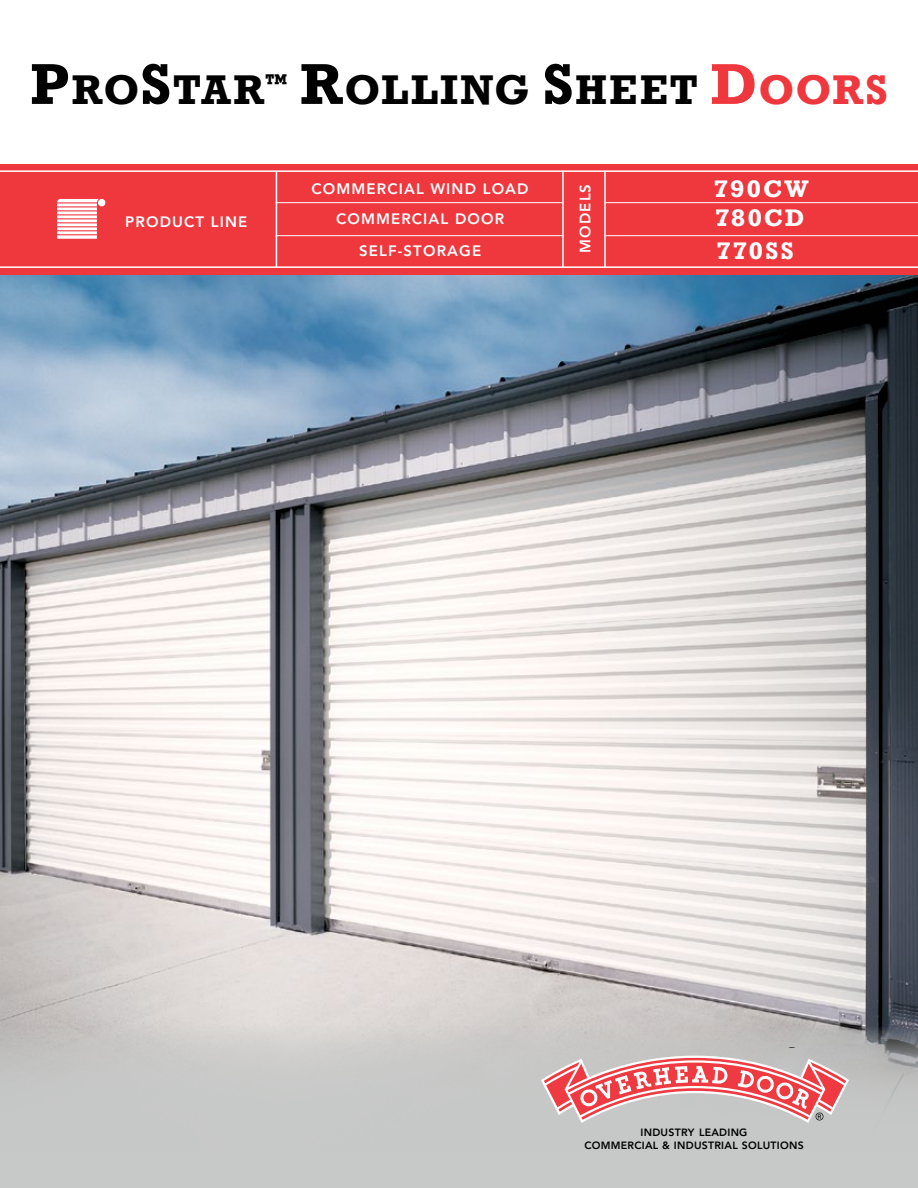
<style>
.page{position:relative;width:918px;height:1188px;background:#fff}
.page>*{position:absolute;margin:0;border:0;box-sizing:border-box;transform-origin:0 0}
.t1{font:700 39px "Rockwell";letter-spacing:.045em;color:#000}
.t2{font:700 22.5px "Rockwell";letter-spacing:.095em;color:#fff}
.t3{font:800 15px "Avenir LT Std";letter-spacing:.075em;color:#fff}
.t4{font:800 10.5px/13.5px "Avenir LT Std";letter-spacing:.025em;color:#000;text-align:center}
.s1{font-size:54px}
.s2{font-size:54px;color:#ef373e}
.s3{color:#ef373e}
</style>
<div class="page">
<img style="left:0;top:274px;width:918px;height:752px">
<div style="left:0;top:1026px;width:918px;height:162px;background:#c7c9c8"></div>
<svg style="left:541px;top:1056px;width:308px;height:67px"></svg>
<div style="left:0;top:164px;width:918px;height:110px;background:#ef373e"></div>
<hr style="left:0;top:266px;width:918px;height:2px;background:#fff">
<hr style="left:0;top:170px;width:918px;height:2px;background:#fff">
<hr style="left:276px;top:171px;width:1px;height:96px;background:#fff">
<hr style="left:604px;top:171px;width:2px;height:96px;background:#fff">
<hr style="left:562px;top:171px;width:2px;height:96px;background:#fff">
<hr style="left:276px;top:202px;width:286px;height:1px;background:#fff">
<hr style="left:606px;top:202px;width:312px;height:1px;background:#fff">
<svg style="left:57px;top:199px;width:42px;height:40px;background:#fac4c6"></svg>
<div style="left:98px;top:199px;width:7px;height:7px;background:#fff;border-radius:50%"></div>
<hr style="left:276px;top:235px;width:286px;height:1px;background:#fff">
<hr style="left:606px;top:235px;width:312px;height:1px;background:#fff">
<h1 class="t1" style="left:30px;top:64px;width:859px"><span class="s1">P</span>RO<span class="s1">S</span>TAR<sup>™</sup> <span class="s1">R</span>OLLING <span class="s1">S</span>HEET <span class="s2">D</span><span class="s3">OORS</span></h1>
<p class="t3" style="left:125px;top:213px;width:124px">PRODUCT LINE</p>
<p class="t3" style="left:311px;top:180px;width:219px">COMMERCIAL WIND LOAD</p>
<p class="t3" style="left:576px;top:253px;width:70px;rotate:-90deg">MODELS</p>
<h2 class="t2" style="left:714px;top:174px;width:96px">790CW</h2>
<p class="t3" style="left:336px;top:210px;width:170px">COMMERCIAL DOOR</p>
<h2 class="t2" style="left:715px;top:204px;width:91px">780CD</h2>
<p class="t3" style="left:359px;top:242px;width:124px">SELF-STORAGE</p>
<h2 class="t2" style="left:717px;top:237px;width:78px">770SS</h2>
<p class="t4" style="left:584px;top:1125px;width:221px">INDUSTRY LEADING<br>COMMERCIAL &amp; INDUSTRIAL SOLUTIONS</p>
</div>
